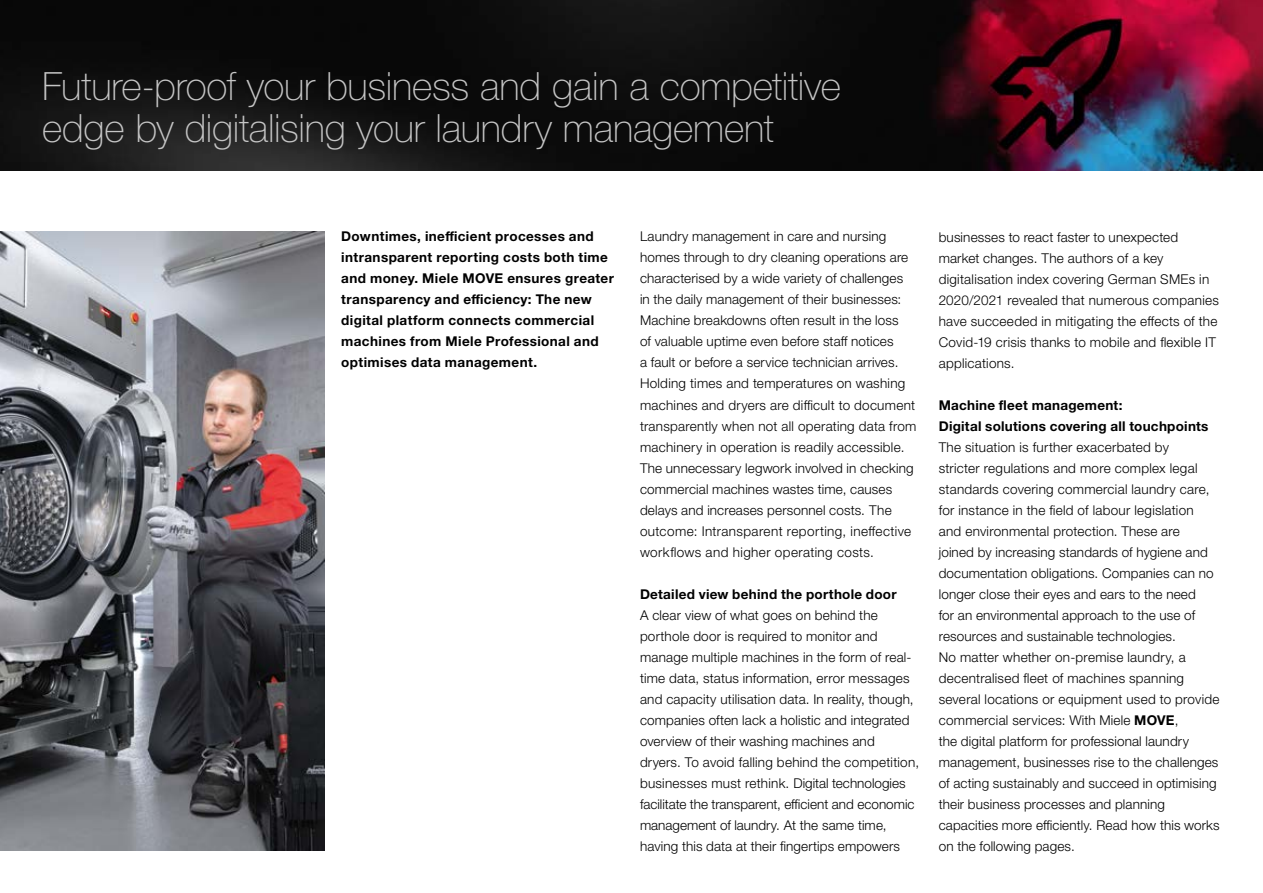
<style>
.page{position:relative;width:1263px;height:893px;background:#fff}
.page>*{position:absolute;margin:0;border:0;box-sizing:border-box;transform-origin:0 0}
.t1{font:100 39px/42px "Helvetica Neue LTW1 G";letter-spacing:-.005em;color:#c5c5c5}
.t2{font:300 13.5px/21px "Helvetica Neue LTW1 G";letter-spacing:.015em;color:#000}
.t3{font:700 13.5px/21px "Helvetica Neue LTW1 G";letter-spacing:.025em;color:#000}
.s1{font-weight:700}
</style>
<div class="page">
<img style="left:0;top:0;width:1263px;height:170px">
<img style="left:0;top:232px;width:324px;height:618px">
<h1 class="t1" style="left:42px;top:65px;width:800px">Future-proof your business and gain a competitive edge by digitalising your laundry management</h1>
<p class="t3" style="left:341px;top:226px;width:274px">Downtimes, inefficient processes and intransparent reporting costs both time and money. Miele MOVE ensures greater transparency and efficiency: The new digital platform connects commercial machines from Miele Professional and optimises data management.</p>
<p class="t2" style="left:640px;top:226px;width:278px">Laundry management in care and nursing homes through to dry cleaning operations are characterised by a wide variety of challenges in the daily management of their businesses:<br>Machine breakdowns often result in the loss<br>of valuable uptime even before staff notices<br>a fault or before a service technician arrives.<br>Holding times and temperatures on washing machines and dryers are difficult to document transparently when not all operating data from machinery in operation is readily accessible.<br>The unnecessary legwork involved in checking commercial machines wastes time, causes delays and increases personnel costs. The outcome: Intransparent reporting, ineffective workflows and higher operating costs.</p>
<p class="t3" style="left:640px;top:583px;width:258px">Detailed view behind the porthole door</p>
<p class="t2" style="left:640px;top:604px;width:281px">A clear view of what goes on behind the porthole door is required to monitor and manage multiple machines in the form of real&shy;time data, status information, error messages and capacity utilisation data. In reality, though, companies often lack a holistic and integrated overview of their washing machines and<br>dryers. To avoid falling behind the competition, businesses must rethink. Digital technologies facilitate the transparent, efficient and economic management of laundry. At the same time, having this data at their fingertips empowers</p>
<p class="t2" style="left:939px;top:226px;width:282px">businesses to react faster to unexpected market changes. The authors of a key digitalisation index covering German SMEs in 2020/2021 revealed that numerous companies have succeeded in mitigating the effects of the Covid-19 crisis thanks to mobile and flexible IT applications.</p>
<p class="t3" style="left:939px;top:394px;width:271px">Machine fleet management:<br>Digital solutions covering all touchpoints</p>
<p class="t2" style="left:939px;top:436px;width:282px">The situation is further exacerbated by<br>stricter regulations and more complex legal standards covering commercial laundry care, for instance in the field of labour legislation and environmental protection. These are<br>joined by increasing standards of hygiene and documentation obligations. Companies can no longer close their eyes and ears to the need<br>for an environmental approach to the use of resources and sustainable technologies.<br>No matter whether on-premise laundry, a decentralised fleet of machines spanning several locations or equipment used to provide commercial services: With Miele <span class="s1">MOVE</span>,<br>the digital platform for professional laundry management, businesses rise to the challenges of acting sustainably and succeed in optimising their business processes and planning capacities more efficiently. Read how this works on the following pages.</p>
</div>
